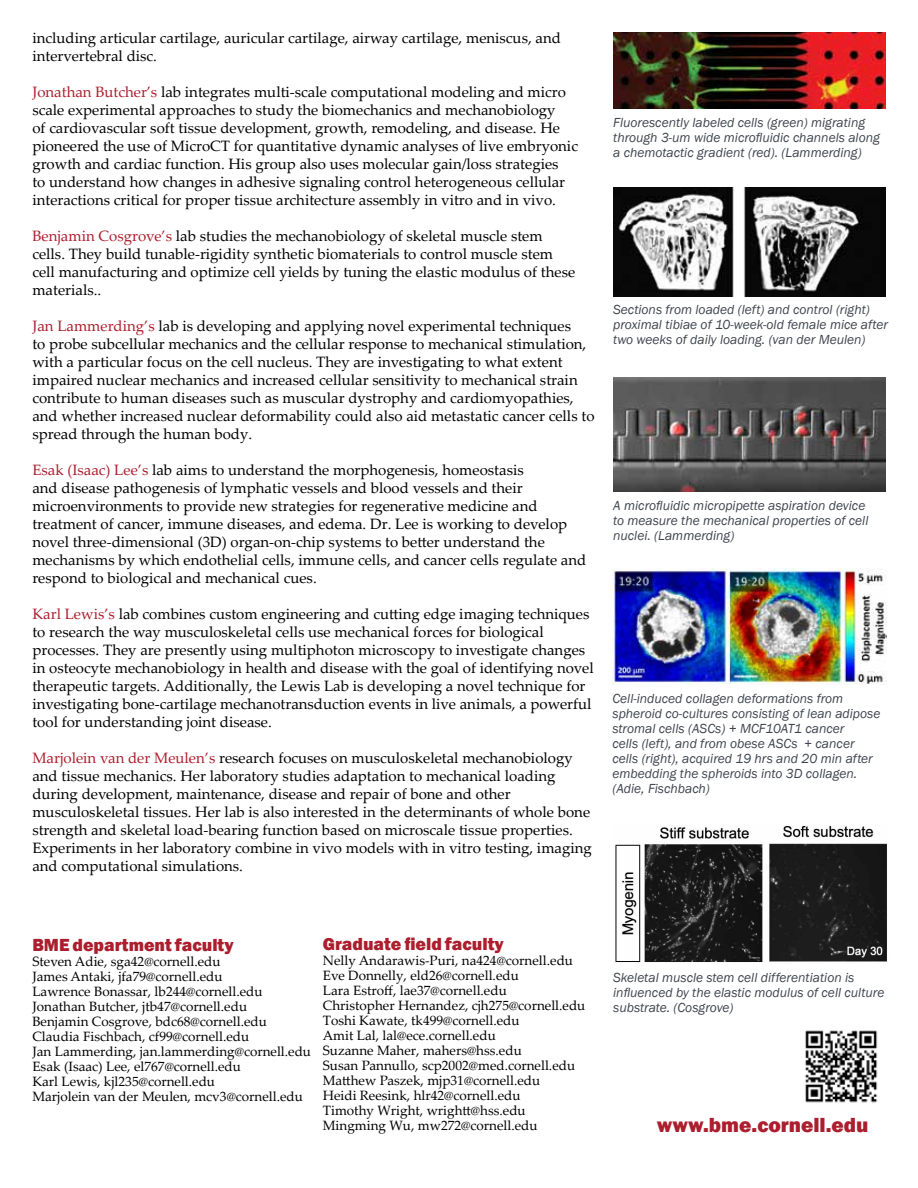
<style>
.page{position:relative;width:918px;height:1188px;background:#fff}
.page>*{position:absolute;margin:0;border:0;box-sizing:border-box;transform-origin:0 0}
.t1{font:800 21px "Franklin Gothic";color:#ac1e2d}
.t2{font:800 18px "Franklin Gothic";color:#ac1e2d}
.t3{font:15px/18px "Palatino Linotype";color:#000}
.t4{font:13.5px/15px "Palatino Linotype";color:#000}
.t5{font:italic 13.5px/15px "Franklin Gothic";color:#3f454f}
.s1{color:#ac1e2d}
</style>
<div class="page">
<img style="left:613px;top:32px;width:273px;height:77px">
<img style="left:613px;top:188px;width:273px;height:109px">
<img style="left:613px;top:378px;width:273px;height:114px">
<img style="left:612px;top:568px;width:274px;height:117px">
<img style="left:805px;top:1030px;width:73px;height:73px">
<img style="left:615px;top:825px;width:272px;height:138px">
<p class="t3" style="left:32px;top:29px;width:530px">including articular cartilage, auricular cartilage, airway cartilage, meniscus, and intervertebral disc.</p>
<p class="t3" style="left:32px;top:83px;width:547px"><span class="s1">Jonathan Butcher’s</span> lab integrates multi-scale computational modeling and micro scale experimental approaches to study the biomechanics and mechanobiology<br>of cardiovascular soft tissue development, growth, remodeling, and disease. He pioneered the use of MicroCT for quantitative dynamic analyses of live embryonic growth and cardiac function. His group also uses molecular gain/loss strategies<br>to understand how changes in adhesive signaling control heterogeneous cellular interactions critical for proper tissue architecture assembly in vitro and in vivo.</p>
<p class="t3" style="left:32px;top:227px;width:544px"><span class="s1">Benjamin Cosgrove’s</span> lab studies the mechanobiology of skeletal muscle stem cells. They build tunable-rigidity synthetic biomaterials to control muscle stem cell manufacturing and optimize cell yields by tuning the elastic modulus of these materials..</p>
<p class="t3" style="left:32px;top:317px;width:564px"><span class="s1">Jan Lammerding’s</span> lab is developing and applying novel experimental techniques<br>to probe subcellular mechanics and the cellular response to mechanical stimulation, with a particular focus on the cell nucleus. They are investigating to what extent impaired nuclear mechanics and increased cellular sensitivity to mechanical strain contribute to human diseases such as muscular dystrophy and cardiomyopathies, and whether increased nuclear deformability could also aid metastatic cancer cells to spread through the human body.</p>
<p class="t3" style="left:32px;top:461px;width:555px"><span class="s1">Esak (Isaac) Lee’s</span> lab aims to understand the morphogenesis, homeostasis<br>and disease pathogenesis of lymphatic vessels and blood vessels and their microenvironments to provide new strategies for regenerative medicine and treatment of cancer, immune diseases, and edema. Dr. Lee is working to develop novel three-dimensional (3D) organ-on-chip systems to better understand the mechanisms by which endothelial cells, immune cells, and cancer cells regulate and respond to biological and mechanical cues.</p>
<p class="t3" style="left:32px;top:605px;width:563px"><span class="s1">Karl Lewis’s</span> lab combines custom engineering and cutting edge imaging techniques to research the way musculoskeletal cells use mechanical forces for biological processes. They are presently using multiphoton microscopy to investigate changes in osteocyte mechanobiology in health and disease with the goal of identifying novel therapeutic targets. Additionally, the Lewis Lab is developing a novel technique for investigating bone-cartilage mechanotransduction events in live animals, a powerful tool for understanding joint disease.</p>
<p class="t3" style="left:32px;top:749px;width:561px"><span class="s1">Marjolein van der Meulen’s</span> research focuses on musculoskeletal mechanobiology and tissue mechanics. Her laboratory studies adaptation to mechanical loading during development, maintenance, disease and repair of bone and other musculoskeletal tissues. Her lab is also interested in the determinants of whole bone strength and skeletal load-bearing function based on microscale tissue properties.<br>Experiments in her laboratory combine in vivo models with in vitro testing, imaging and computational simulations.</p>
<p class="t5" style="left:613px;top:115px;width:268px">Fluorescently labeled cells (green) migrating through 3-um wide microfluidic channels along a chemotactic gradient (red). (Lammerding)</p>
<p class="t5" style="left:613px;top:302px;width:276px">Sections from loaded (left) and control (right) proximal tibiae of 10-week-old female mice after two weeks of daily loading. (van der Meulen)</p>
<p class="t5" style="left:613px;top:498px;width:257px">A microfluidic micropipette aspiration device to measure the mechanical properties of cell nuclei. (Lammerding)</p>
<p class="t5" style="left:612px;top:691px;width:270px">Cell-induced collagen deformations from spheroid co-cultures consisting of lean adipose stromal cells (ASCs) + MCF10AT1 cancer<br>cells (left), and from obese ASCs + cancer cells (right), acquired 19 hrs and 20 min after embedding the spheroids into 3D collagen. (Adie, Fischbach)</p>
<p class="t2" style="left:32px;top:933px;width:203px">BME department faculty</p>
<p class="t4" style="left:32px;top:953px;width:280px">Steven Adie, sga42@cornell.edu<br>James Antaki, jfa79@cornell.edu<br>Lawrence Bonassar, lb244@cornell.edu Jonathan Butcher, jtb47@cornell.edu<br>Benjamin Cosgrove, bdc68@cornell.edu Claudia Fischbach, cf99@cornell.edu<br>Jan Lammerding, jan.lammerding@cornell.edu Esak (Isaac) Lee, el767@cornell.edu<br>Karl Lewis, kjl235@cornell.edu<br>Marjolein van der Meulen, mcv3@cornell.edu</p>
<p class="t2" style="left:323px;top:932px;width:182px">Graduate field faculty</p>
<p class="t4" style="left:323px;top:952px;width:264px">Nelly Andarawis-Puri, na424@cornell.edu Eve Donnelly, eld26@cornell.edu<br>Lara Estroff, lae37@cornell.edu<br>Christopher Hernandez, cjh275@cornell.edu Toshi Kawate, tk499@cornell.edu<br>Amit Lal, lal@ece.cornell.edu<br>Suzanne Maher, mahers@hss.edu<br>Susan Pannullo, scp2002@med.cornell.edu Matthew Paszek, mjp31@cornell.edu<br>Heidi Reesink, hlr42@cornell.edu<br>Timothy Wright, wrightt@hss.edu Mingming Wu, mw272@cornell.edu</p>
<p class="t5" style="left:613px;top:970px;width:273px">Skeletal muscle stem cell differentiation is influenced by the elastic modulus of cell culture substrate. (Cosgrove)</p>
<h1 class="t1" style="left:657px;top:1111px;width:213px">www.bme.cornell.edu</h1>
</div>
